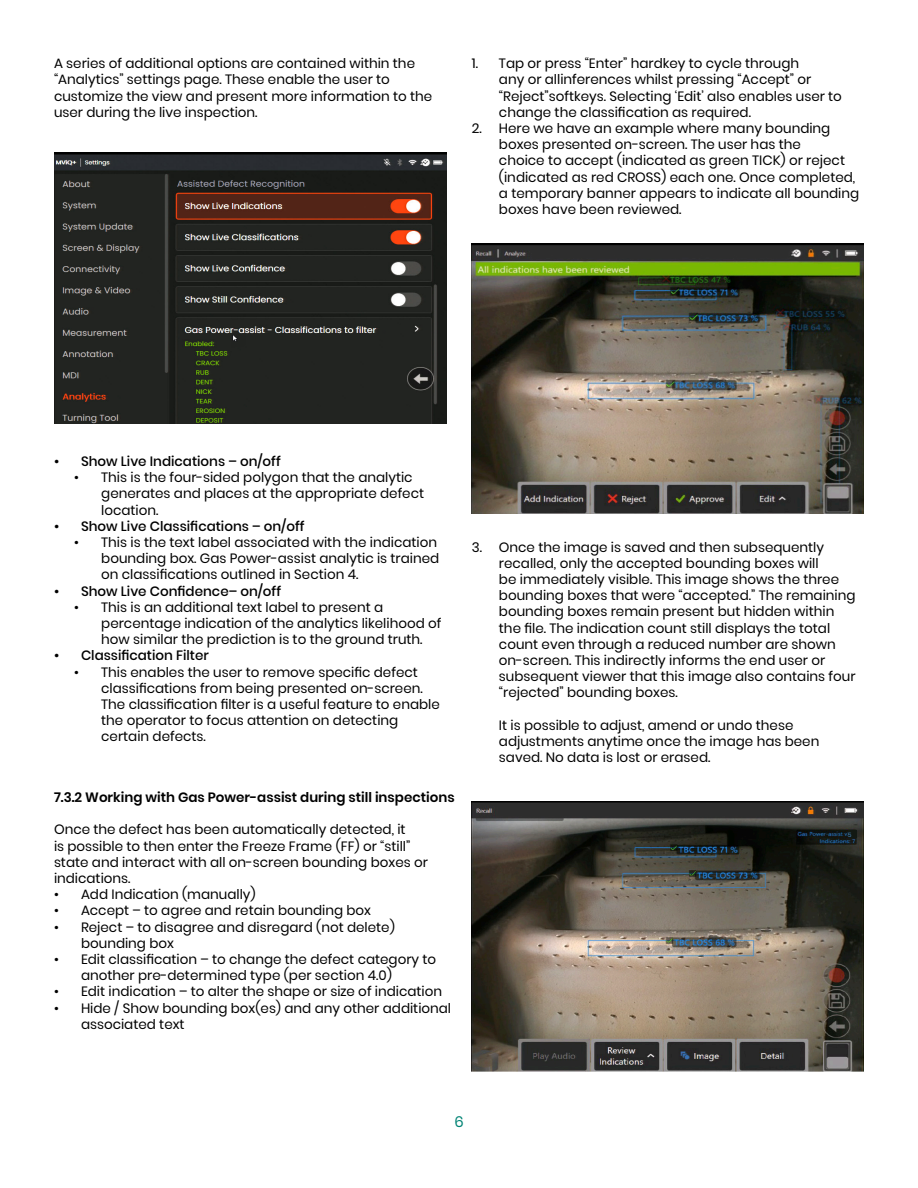
<style>
.page{position:relative;width:918px;height:1188px;background:#fff}
.page>*{position:absolute;margin:0;border:0;box-sizing:border-box;transform-origin:0 0}
.t1{font:15px "Poppins";color:#018374}
.t2{font:13.5px/16.2px "Poppins";color:#000}
.t3{font:500 13.5px "Poppins";color:#000}
.t4{font:600 13.5px "Poppins";color:#000}
.t5{font:6px "Poppins";color:#4382bc}
</style>
<div class="page">
<img style="left:472px;top:244px;width:392px;height:269px">
<img style="left:54px;top:152px;width:392px;height:272px">
<img style="left:472px;top:802px;width:392px;height:269px">
<div style="left:848px;top:831px;width:9px;height:7px;background:#131913"></div>
<p class="t2" style="left:54px;top:55px;width:380px">A series of additional options are contained within the “Analytics” settings page. These enable the user to customize the view and present more information to the user during the live inspection.</p>
<p class="t2" style="left:499px;top:55px;width:345px;text-indent:-27px">1. Tap or press “Enter” hardkey to cycle through<br>any or allinferences whilst pressing “Accept” or “Reject”softkeys. Selecting ‘Edit’ also enables user to change the classification as required.</p>
<p class="t2" style="left:499px;top:120px;width:362px;text-indent:-27px">2. Here we have an example where many bounding boxes presented on-screen. The user has the<br>choice to accept (indicated as green TICK) or reject (indicated as red CROSS) each one. Once completed, a temporary banner appears to indicate all bounding boxes have been reviewed.</p>
<p class="t3" style="left:54px;top:453px;width:228px">• Show Live Indications – on/off</p>
<p class="t2" style="left:101px;top:469px;width:324px;text-indent:-27px">• This is the four-sided polygon that the analytic generates and places at the appropriate defect location.</p>
<p class="t3" style="left:54px;top:518px;width:252px">• Show Live Classifications – on/off</p>
<p class="t2" style="left:101px;top:534px;width:340px;text-indent:-27px">• This is the text label associated with the indication bounding box. Gas Power-assist analytic is trained on classifications outlined in Section 4.</p>
<p class="t3" style="left:54px;top:583px;width:229px">• Show Live Confidence– on/off</p>
<p class="t2" style="left:101px;top:599px;width:342px;text-indent:-27px">• This is an additional text label to present a percentage indication of the analytics likelihood of how similar the prediction is to the ground truth.</p>
<p class="t3" style="left:54px;top:648px;width:156px">• Classification Filter</p>
<p class="t2" style="left:101px;top:664px;width:340px;text-indent:-27px">• This enables the user to remove specific defect classifications from being presented on-screen.<br>The classification filter is a useful feature to enable the operator to focus attention on detecting certain defects.</p>
<p class="t4" style="left:54px;top:789px;width:402px">7.3.2 Working with Gas Power-assist during still inspections</p>
<p class="t2" style="left:54px;top:822px;width:375px">Once the defect has been automatically detected, it<br>is possible to then enter the Freeze Frame (FF) or “still” state and interact with all on-screen bounding boxes or indications.</p>
<p class="t2" style="left:54px;top:886px;width:203px">• Add Indication (manually)</p>
<p class="t2" style="left:54px;top:903px;width:319px">• Accept – to agree and retain bounding box</p>
<p class="t2" style="left:81px;top:919px;width:315px;text-indent:-27px">• Reject – to disagree and disregard (not delete) bounding box</p>
<p class="t2" style="left:81px;top:951px;width:357px;text-indent:-27px">• Edit classification – to change the defect category to another pre-determined type (per section 4.0)</p>
<p class="t2" style="left:54px;top:984px;width:390px">• Edit indication – to alter the shape or size of indication</p>
<p class="t2" style="left:81px;top:1000px;width:372px;text-indent:-27px">• Hide / Show bounding box(es) and any other additional associated text</p>
<p class="t2" style="left:499px;top:539px;width:358px;text-indent:-27px">3. Once the image is saved and then subsequently recalled, only the accepted bounding boxes will<br>be immediately visible. This image shows the three bounding boxes that were “accepted.” The remaining bounding boxes remain present but hidden within the file. The indication count still displays the total count even through a reduced number are shown on-screen. This indirectly informs the end user or subsequent viewer that this image also contains four “rejected” bounding boxes.</p>
<p class="t2" style="left:499px;top:717px;width:322px">It is possible to adjust, amend or undo these adjustments anytime once the image has been saved. No data is lost or erased.</p>
<p class="t5" style="left:848px;top:831px;width:5px">5</p>
<p class="t1" style="left:454px;top:1113px;width:11px">6</p>
</div>
